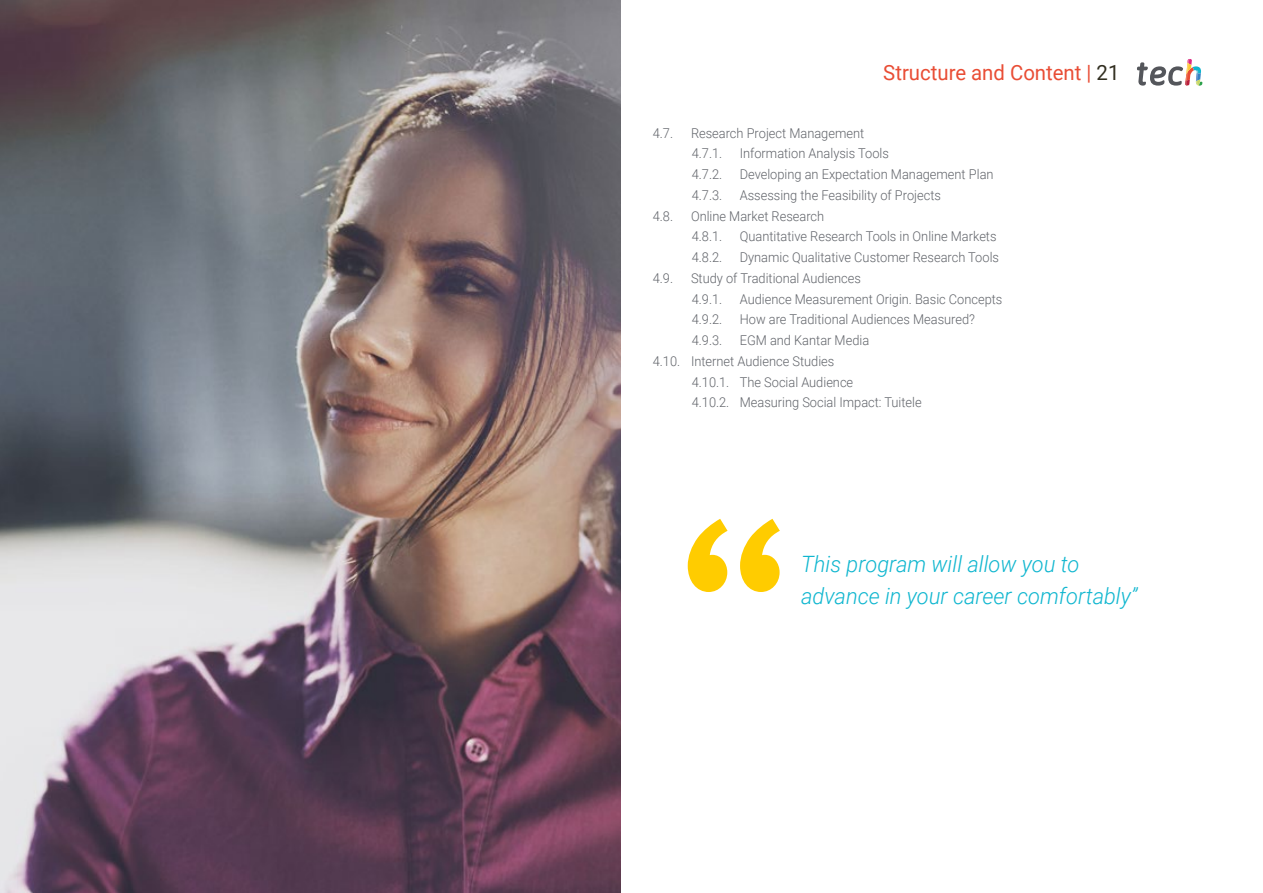
<style>
.page{position:relative;width:1263px;height:893px;background:#fff}
.page>*{position:absolute;margin:0;border:0;box-sizing:border-box;transform-origin:0 0}
.t1{font:italic 300 22.5px/31.5px "Roboto";color:#0fb6cf}
.t2{font:21px "Roboto";color:#e94d35}
.t3{font:300 13.5px/20.7px "Roboto";color:#61646a;scale:.95 1}
.s1{color:#312e20}
</style>
<div class="page">
<img style="left:0;top:0;width:621px;height:893px">
<svg style="left:1137px;top:59px;width:65px;height:27px"></svg>
<svg style="left:688px;top:519px;width:92px;height:73px"></svg>
<h2 class="t2" style="left:883px;top:57px;width:238px">Structure and Content | <span class="s1">21</span></h2>
<p class="t3" style="left:653px;top:122px;width:23px">4.7.</p>
<p class="t3" style="left:691px;top:122px;width:184px">Research Project Management<br>4.7.1.</p>
<p class="t3" style="left:740px;top:143px;width:158px">Information Analysis Tools</p>
<p class="t3" style="left:692px;top:164px;width:34px">4.7.2.</p>
<p class="t3" style="left:740px;top:164px;width:269px">Developing an Expectation Management Plan</p>
<p class="t3" style="left:692px;top:184px;width:34px">4.7.3.</p>
<p class="t3" style="left:740px;top:184px;width:213px">Assessing the Feasibility of Projects</p>
<p class="t3" style="left:653px;top:205px;width:23px">4.8.</p>
<p class="t3" style="left:691px;top:205px;width:142px">Online Market Research<br>4.8.1.</p>
<p class="t3" style="left:740px;top:226px;width:272px">Quantitative Research Tools in Online Markets</p>
<p class="t3" style="left:692px;top:247px;width:34px">4.8.2.</p>
<p class="t3" style="left:740px;top:247px;width:274px">Dynamic Qualitative Customer Research Tools</p>
<p class="t3" style="left:653px;top:267px;width:23px">4.9.</p>
<p class="t3" style="left:691px;top:267px;width:180px">Study of Traditional Audiences<br>4.9.1.</p>
<p class="t3" style="left:740px;top:288px;width:278px">Audience Measurement Origin. Basic Concepts</p>
<p class="t3" style="left:692px;top:309px;width:34px">4.9.2.</p>
<p class="t3" style="left:740px;top:309px;width:249px">How are Traditional Audiences Measured?</p>
<p class="t3" style="left:692px;top:330px;width:34px">4.9.3.</p>
<p class="t3" style="left:653px;top:330px;width:229px;text-indent:87px">EGM and Kantar Media<br>4.10. Internet Audience Studies</p>
<p class="t3" style="left:692px;top:371px;width:244px">4.10.1. The Social Audience<br>4.10.2. Measuring Social Impact: Tuitele</p>
<h1 class="t1" style="left:801px;top:548px;width:338px">This program will allow you to advance in your career comfortably”</h1>
</div>
